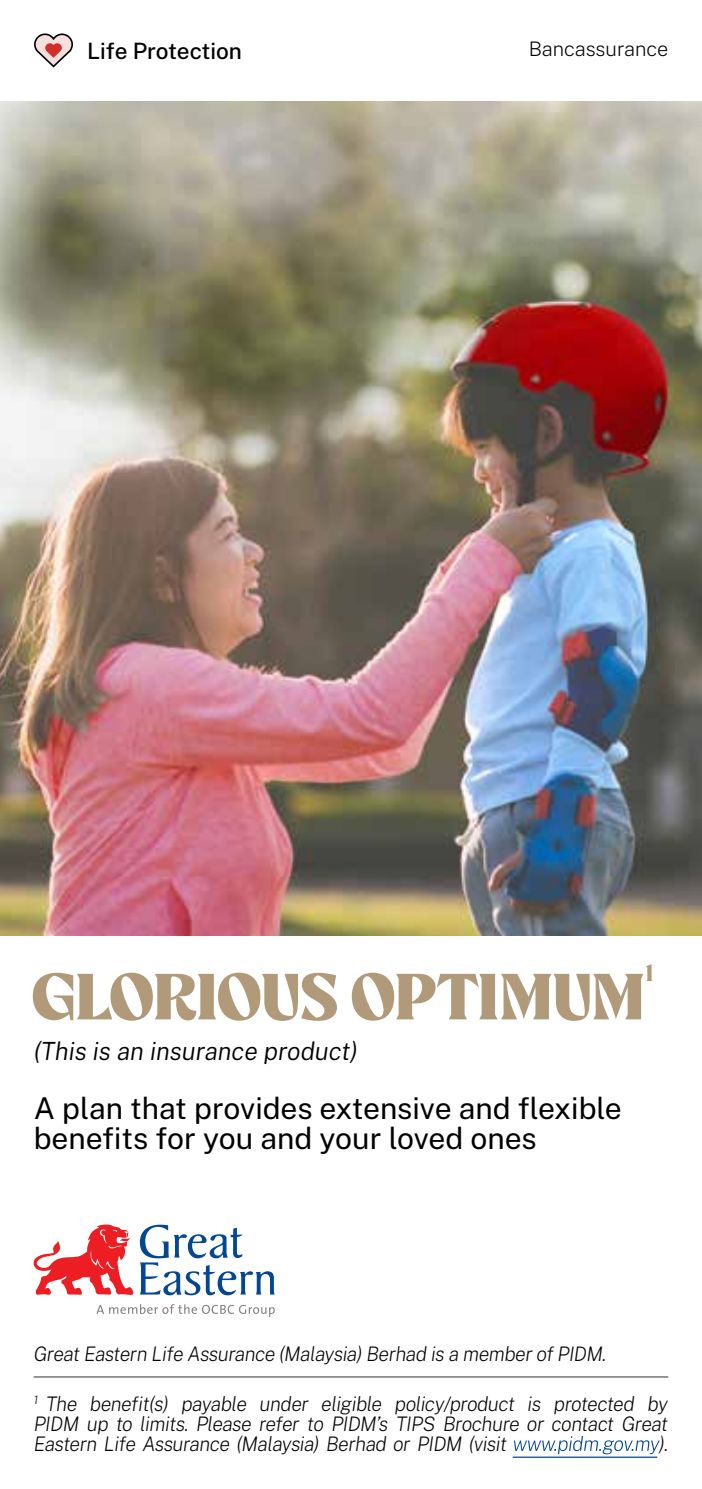
<style>
.page{position:relative;width:702px;height:1489px;background:#fff}
.page>*{position:absolute;margin:0;border:0;box-sizing:border-box;transform-origin:0 0}
.t1{font:800 65px "Mr Banks";letter-spacing:-.03em;color:#b09a79}
.t2{font:30px/30px "Public Sans";color:#000}
.t3{font:italic 300 25px "Public Sans";color:#000}
.t4{font:800 23.25px "Mr Banks";color:#b09a79}
.t5{font:500 22.5px "Public Sans";color:#000}
.t6{font:italic 200 20px/20px "Public Sans";letter-spacing:-.025em;color:#000;text-align:justify}
.t7{font:200 20px "Public Sans";color:#000}
</style>
<div class="page">
<img style="left:0;top:101px;width:702px;height:834px">
<svg style="left:34px;top:33px;width:39px;height:34px"></svg>
<svg style="left:514px;top:1436px;width:145px;height:18px"></svg>
<hr style="left:34px;top:1376px;width:634px;height:1px;background:#58595b">
<hr style="left:512px;top:1456px;width:145px;height:1px;background:#034694">
<svg style="left:96px;top:1304px;width:62px;height:9px"></svg>
<svg style="left:164px;top:1304px;width:111px;height:12px"></svg>
<svg style="left:140px;top:1224px;width:135px;height:71px"></svg>
<svg style="left:33px;top:1224px;width:101px;height:71px"></svg>
<p class="t5" style="left:87px;top:36px;width:156px">Life Protection</p>
<p class="t7" style="left:528px;top:36px;width:141px">Bancassurance</p>
<h1 class="t1" style="left:31px;top:954px;width:616px">GLORIOUS OPTIMUM</h1>
<p class="t4" style="left:646px;top:957px;width:9px">1</p>
<p class="t3" style="left:34px;top:1034px;width:325px">(This is an insurance product)</p>
<h2 class="t2" style="left:34px;top:1092px;width:589px">A plan that provides extensive and flexible benefits for you and your loved ones</h2>
<p class="t6" style="left:34px;top:1343px;width:574px">Great Eastern Life Assurance (Malaysia) Berhad is a member of PIDM.</p>
<p class="t6" style="left:34px;top:1392px;width:635px"><sup>1</sup> The benefit(s) payable under eligible policy/product is protected by PIDM up to limits. Please refer to PIDM’s TIPS Brochure or contact Great Eastern Life Assurance (Malaysia) Berhad or PIDM (visit</p>
<p class="t6" style="left:659px;top:1432px;width:11px">).</p>
</div>
